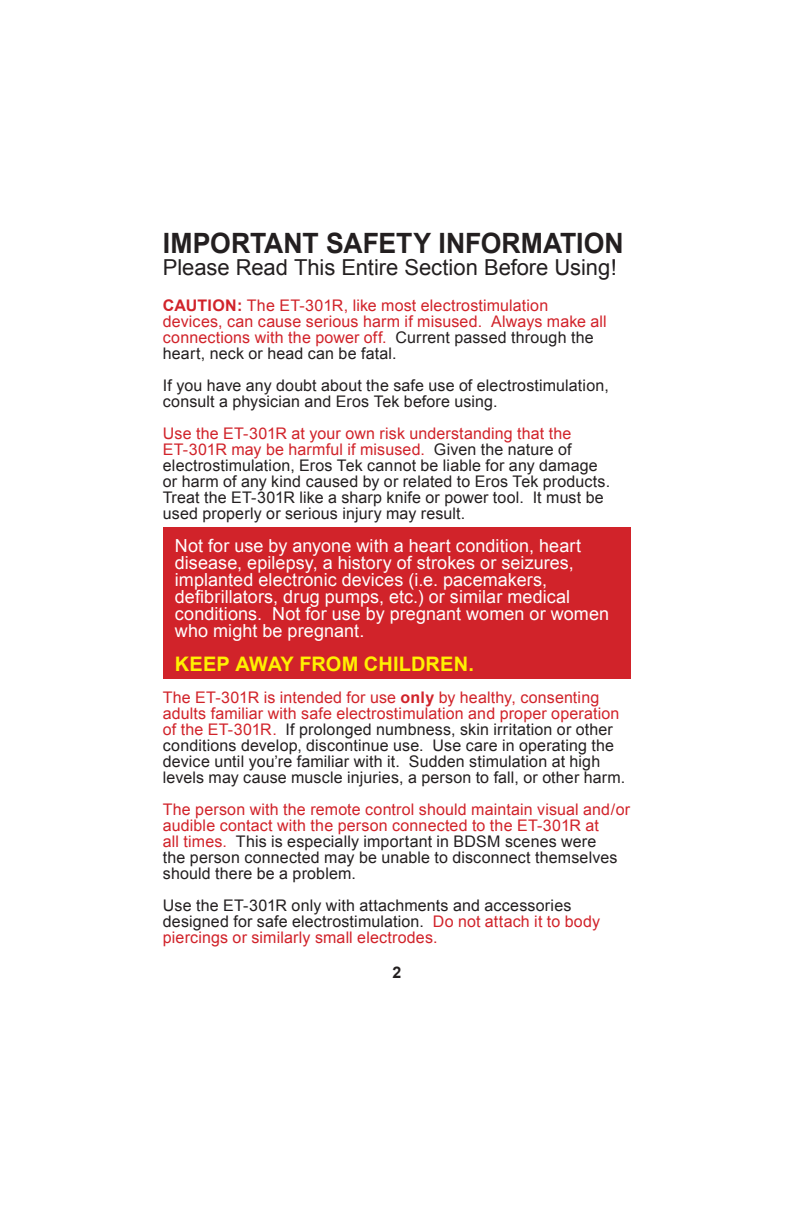
<style>
.page{position:relative;width:792px;height:1224px;background:#fff}
.page>*{position:absolute;margin:0;border:0;box-sizing:border-box;transform-origin:0 0}
.t1{font:700 28px "Arial";color:#231f20;scale:.95 1}
.t2{font:22px "Arial";letter-spacing:-.005em;color:#231f20}
.t3{font:700 20px "Arial";letter-spacing:.005em;color:#fff101}
.t4{font:18px/17px "Arial";letter-spacing:.005em;color:#fff}
.t5{font:16px/16px "Arial";letter-spacing:.01em;color:#231f20}
.t6{font:16px/16px "Arial";letter-spacing:.01em;color:#d1232a}
.t7{font:700 16px "Arial";color:#231f20}
.s1{font-weight:700}
.s2{color:#231f20}
.s3{color:#d1232a}
.s4{font-weight:700;color:#d1232a}
</style>
<div class="page">
<div style="left:163px;top:527px;width:468px;height:152px;background:#d1232a"></div>
<h1 class="t1" style="left:163px;top:228px;width:487px">IMPORTANT SAFETY INFORMATION</h1>
<h2 class="t2" style="left:163px;top:255px;width:456px">Please Read This Entire Section Before Using!</h2>
<p class="t6" style="left:163px;top:297px;width:445px"><span class="s1">CAUTION:</span> The ET-301R, like most electrostimulation devices, can cause serious harm if misused. Always make all connections with the power off. <span class="s2">Current passed through the heart, neck or head can be fatal.</span></p>
<p class="t5" style="left:163px;top:377px;width:447px">If you have any doubt about the safe use of electrostimulation, consult a physician and Eros Tek before using.</p>
<p class="t5" style="left:163px;top:425px;width:449px"><span class="s3">Use the ET-301R at your own risk understanding that the ET-301R may be harmful if misused.</span> Given the nature of electrostimulation, Eros Tek cannot be liable for any damage or harm of any kind caused by or related to Eros Tek products.<br>Treat the ET-301R like a sharp knife or power tool. It must be used properly or serious injury may result.</p>
<p class="t4" style="left:175px;top:537px;width:436px">Not for use by anyone with a heart condition, heart disease, epilepsy, a history of strokes or seizures, implanted electronic devices (i.e. pacemakers, defibrillators, drug pumps, etc.) or similar medical conditions. Not for use by pregnant women or women who might be pregnant.</p>
<p class="t3" style="left:175px;top:652px;width:301px">KEEP AWAY FROM CHILDREN.</p>
<p class="t5" style="left:163px;top:689px;width:464px"><span class="s3">The ET-301R is intended for use</span> <span class="s4">only</span> <span class="s3">by healthy, consenting adults familiar with safe electrostimulation and proper operation of the ET-301R.</span> If prolonged numbness, skin irritation or other conditions develop, discontinue use. Use care in operating the device until you’re familiar with it. Sudden stimulation at high levels may cause muscle injuries, a person to fall, or other harm.</p>
<p class="t6" style="left:163px;top:801px;width:469px">The person with the remote control should maintain visual and/or audible contact with the person connected to the ET-301R at<br>all times. <span class="s2">This is especially important in BDSM scenes were<br>the person connected may be unable to disconnect themselves should there be a problem.</span></p>
<p class="t5" style="left:163px;top:897px;width:439px">Use the ET-301R only with attachments and accessories designed for safe electrostimulation. <span class="s3">Do not attach it to body piercings or similarly small electrodes.</span></p>
<p class="t7" style="left:392px;top:964px;width:10px">2</p>
</div>
